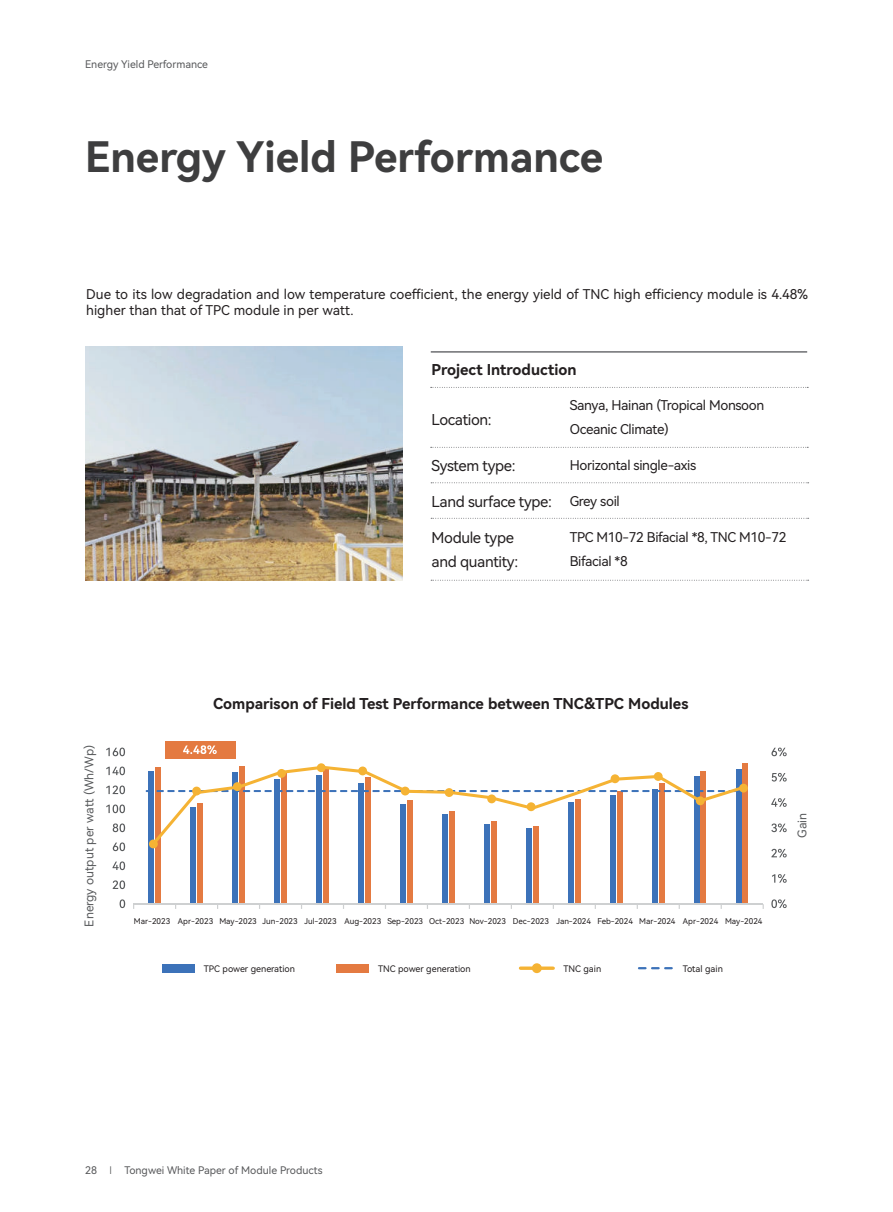
<style>
.page{position:relative;width:893px;height:1212px;background:#fff}
.page>*{position:absolute;margin:0;border:0;box-sizing:border-box;transform-origin:0 0}
.t1{font:42px "Harmony OS Sans SC Bold";color:#3e3e3f}
.t2{font:15px "Harmony OS Sans SC Bold";color:#231f20}
.t3{font:15px/24px "Harmony OS Sans SC";letter-spacing:-.025em;color:#231f20}
.t4{font:13.5px/24px "Harmony OS Sans SC";letter-spacing:-.015em;color:#231f20}
.t5{font:12px "Harmony OS Sans SC";color:#595b5d}
.t6{font:10.5px "Harmony OS Sans SC";color:#57585a}
.t7{font:9px "Harmony OS Sans SC";color:#231f20}
.t8{font:7.95px "Harmony OS Sans SC";color:#231f20}
.s1{font-family:"Harmony OS Sans SC Light";color:#434445}
</style>
<div class="page">
<img style="left:85px;top:347px;width:317px;height:233px">
<hr style="left:431px;top:351px;width:376px;height:2px;background:#6d6e71">
<svg style="left:431px;top:387px;width:377px;height:1px"></svg>
<svg style="left:431px;top:447px;width:377px;height:1px"></svg>
<svg style="left:431px;top:482px;width:378px;height:1px"></svg>
<svg style="left:431px;top:518px;width:378px;height:1px"></svg>
<svg style="left:431px;top:580px;width:378px;height:1px"></svg>
<div style="left:149px;top:771px;width:5px;height:133px;background:#3c72b9"></div>
<div style="left:191px;top:808px;width:5px;height:96px;background:#3c72b9"></div>
<div style="left:233px;top:772px;width:5px;height:132px;background:#3c72b9"></div>
<div style="left:275px;top:779px;width:5px;height:125px;background:#3c72b9"></div>
<div style="left:317px;top:775px;width:5px;height:129px;background:#3c72b9"></div>
<div style="left:359px;top:784px;width:5px;height:120px;background:#3c72b9"></div>
<div style="left:401px;top:804px;width:5px;height:100px;background:#3c72b9"></div>
<div style="left:443px;top:815px;width:5px;height:89px;background:#3c72b9"></div>
<div style="left:485px;top:824px;width:5px;height:80px;background:#3c72b9"></div>
<div style="left:527px;top:828px;width:5px;height:76px;background:#3c72b9"></div>
<div style="left:569px;top:802px;width:5px;height:102px;background:#3c72b9"></div>
<div style="left:610px;top:795px;width:6px;height:109px;background:#3c72b9"></div>
<div style="left:652px;top:789px;width:6px;height:115px;background:#3c72b9"></div>
<div style="left:694px;top:776px;width:6px;height:128px;background:#3c72b9"></div>
<div style="left:736px;top:769px;width:5px;height:135px;background:#3c72b9"></div>
<div style="left:155px;top:768px;width:5px;height:136px;background:#e47a41"></div>
<div style="left:197px;top:803px;width:5px;height:101px;background:#e47a41"></div>
<div style="left:239px;top:766px;width:5px;height:138px;background:#e47a41"></div>
<div style="left:281px;top:773px;width:5px;height:131px;background:#e47a41"></div>
<div style="left:323px;top:768px;width:5px;height:136px;background:#e47a41"></div>
<div style="left:365px;top:777px;width:5px;height:127px;background:#e47a41"></div>
<div style="left:407px;top:800px;width:5px;height:104px;background:#e47a41"></div>
<div style="left:449px;top:811px;width:5px;height:93px;background:#e47a41"></div>
<div style="left:491px;top:821px;width:5px;height:83px;background:#e47a41"></div>
<div style="left:533px;top:826px;width:5px;height:78px;background:#e47a41"></div>
<div style="left:575px;top:799px;width:5px;height:105px;background:#e47a41"></div>
<div style="left:617px;top:791px;width:5px;height:113px;background:#e47a41"></div>
<div style="left:659px;top:783px;width:5px;height:121px;background:#e47a41"></div>
<div style="left:701px;top:771px;width:5px;height:133px;background:#e47a41"></div>
<div style="left:743px;top:763px;width:5px;height:141px;background:#e47a41"></div>
<hr style="left:134px;top:903px;width:629px;height:2px;background:#ced0d1">
<div style="left:165px;top:741px;width:71px;height:18px;background:#e47a41"></div>
<svg style="left:183px;top:745px;width:34px;height:9px"></svg>
<svg style="left:771px;top:899px;width:16px;height:9px"></svg>
<svg style="left:772px;top:874px;width:15px;height:9px"></svg>
<svg style="left:771px;top:849px;width:16px;height:8px"></svg>
<svg style="left:771px;top:823px;width:16px;height:9px"></svg>
<svg style="left:771px;top:798px;width:16px;height:9px"></svg>
<svg style="left:772px;top:773px;width:15px;height:8px"></svg>
<svg style="left:771px;top:747px;width:16px;height:9px"></svg>
<svg style="left:120px;top:899px;width:5px;height:9px"></svg>
<svg style="left:113px;top:880px;width:12px;height:9px"></svg>
<svg style="left:113px;top:861px;width:12px;height:9px"></svg>
<svg style="left:113px;top:842px;width:12px;height:9px"></svg>
<svg style="left:113px;top:823px;width:12px;height:9px"></svg>
<svg style="left:106px;top:804px;width:19px;height:9px"></svg>
<svg style="left:106px;top:785px;width:19px;height:9px"></svg>
<svg style="left:106px;top:766px;width:19px;height:9px"></svg>
<svg style="left:106px;top:747px;width:19px;height:9px"></svg>
<div style="left:149px;top:839px;width:9px;height:9px;background:#f5b334;border-radius:50%"></div>
<div style="left:317px;top:763px;width:9px;height:9px;background:#f5b334;border-radius:50%"></div>
<div style="left:739px;top:784px;width:9px;height:8px;background:#f5b334;border-radius:50%"></div>
<svg style="left:152px;top:766px;width:593px;height:79px"></svg>
<div style="left:162px;top:964px;width:33px;height:8px;background:#3c72b9"></div>
<div style="left:336px;top:964px;width:33px;height:8px;background:#e47a41"></div>
<svg style="left:639px;top:967px;width:33px;height:2px"></svg>
<svg style="left:520px;top:966px;width:33px;height:4px"></svg>
<div style="left:532px;top:963px;width:10px;height:10px;background:#f5b334;border-radius:50%"></div>
<p class="t6" style="left:85px;top:57px;width:124px">Energy Yield Performance</p>
<h1 class="t1" style="left:85px;top:128px;width:520px">Energy Yield Performance</h1>
<p class="t4" style="left:86px;top:285px;width:723px;line-height:16.2px">Due to its low degradation and low temperature coefÏcient, the energy yield of TNC high efÏciency module is 4.48% higher than that of TPC module in per watt.</p>
<p class="t2" style="left:432px;top:359px;width:146px">Project Introduction</p>
<p class="t3" style="left:432px;top:409px;width:62px">Location:</p>
<p class="t3" style="left:432px;top:455px;width:85px">System type:</p>
<p class="t3" style="left:432px;top:489px;width:122px">Land surface type:</p>
<p class="t3" style="left:432px;top:527px;width:88px">Module type and quantity:</p>
<p class="t4" style="left:570px;top:392px;width:196px">Sanya, Hainan (Tropical Monsoon<br>Oceanic Climate)</p>
<p class="t4" style="left:570px;top:452px;width:128px">Horizontal single-axis</p>
<p class="t4" style="left:570px;top:490px;width:52px">Grey soil</p>
<p class="t4" style="left:570px;top:524px;width:218px">TPC M10-72 Bifacial *8, TNC M10-72<br>Bifacial *8</p>
<p class="t5" style="left:81px;top:926px;width:183px;rotate:-90deg">Energy output per watt (Wh/Wp)</p>
<p class="t2" style="left:213px;top:693px;width:477px">Comparison of Field Test Performance between TNC&amp;TPC Modules</p>
<p class="t8" style="left:134px;top:915px;width:630px">Mar-2023 Apr-2023 May-2023 Jun-2023 Jul-2023 Aug-2023 Sep-2023 Oct-2023 Nov-2023 Dec-2023 Jan-2024 Feb-2024 Mar-2024 Apr-2024 May-2024</p>
<p class="t7" style="left:204px;top:964px;width:93px">TPC power generation</p>
<p class="t7" style="left:378px;top:962px;width:94px">TNC power generation</p>
<p class="t7" style="left:563px;top:962px;width:39px">TNC gain</p>
<p class="t7" style="left:683px;top:964px;width:41px">Total gain</p>
<p class="t5" style="left:797px;top:837px;width:26px;rotate:-90deg">Gain</p>
<p class="t6" style="left:85px;top:1165px;width:239px">28 <span class="s1">Ｉ</span> Tongwei White Paper of Module Products</p>
</div>
